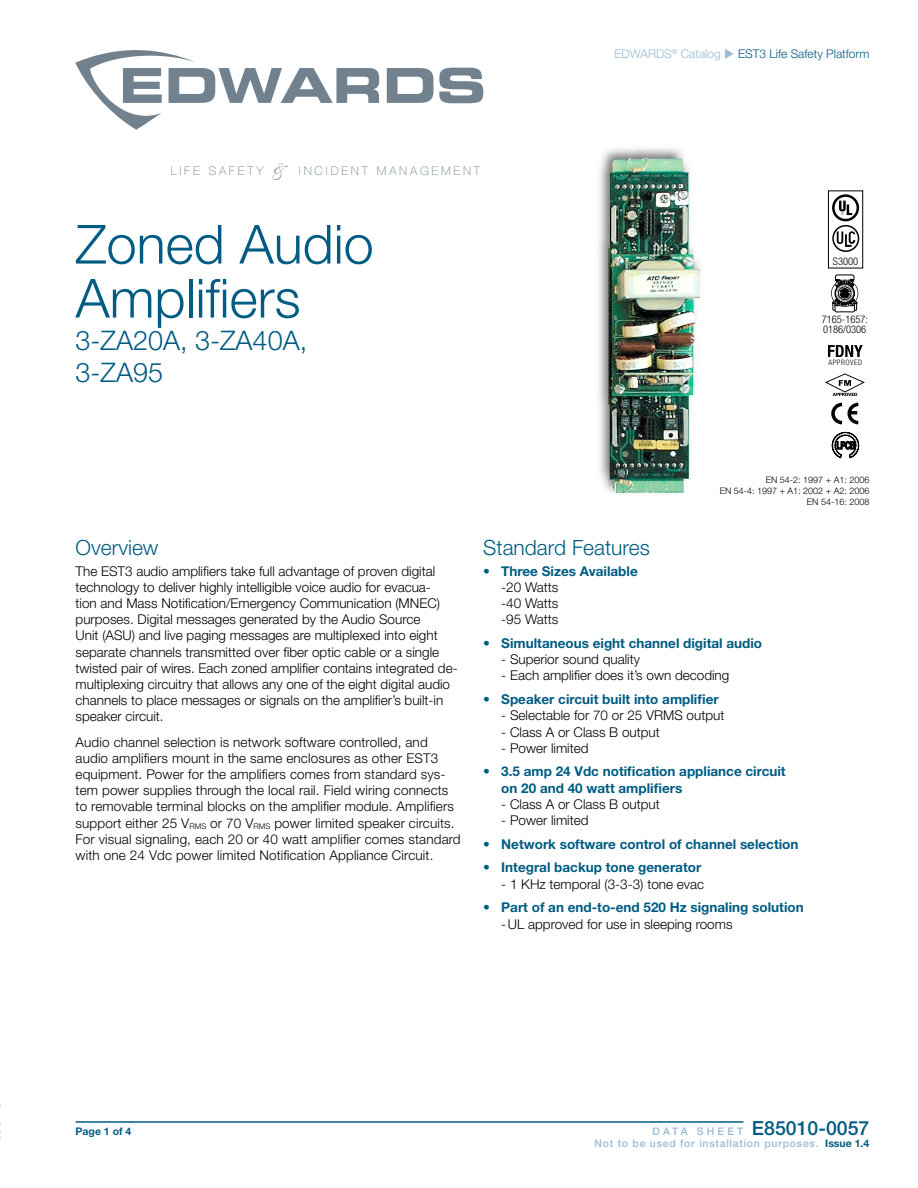
<style>
.page{position:relative;width:918px;height:1188px;background:#fff}
.page>*{position:absolute;margin:0;border:0;box-sizing:border-box;transform-origin:0 0}
.t1{font:300 54px/54px "Helvetica Neue LT Std";color:#005c83}
.t2{font:300 27px/32.4px "Helvetica Neue LT Std";color:#005c83}
.t3{font:300 21px "Helvetica Neue LT Std";color:#005c83}
.t4{font:500 19.5px "Helvetica Neue LT Std";color:#005c83}
.t5{font:300 13.5px/16.2px "Helvetica Neue LT Std";color:#000}
.t6{font:700 13.5px/16.2px "Helvetica Neue LT Std";color:#005c83}
.t7{font:300 12px "Helvetica Neue LT Std";color:#005c83}
.t8{font:100 12px "Helvetica Neue LT Std";letter-spacing:.23em;color:#71818e}
.t9{font:500 10.5px "Helvetica Neue LT Std";letter-spacing:.07em;color:#97bbd2}
.t10{font:300 condensed 10.5px/10.5px "Helvetica Neue LT Std";color:#000}
.t11{font:700 10.5px "Helvetica Neue LT Std";color:#005c83}
.t12{font:300 9px/10.8px "Helvetica Neue LT Std";color:#000;text-align:right}
.t13{font:300 condensed 7.5px "Helvetica Neue LT Std";letter-spacing:.08em;color:#000}
.s1{font-family:"Shelley Volante BT";font-weight:400;font-size:19.5px}
.s2{color:#97bbd2}
.s3{font-size:10.5px;color:#97bbd2}
.s4{font-weight:700;color:#005c83}
</style>
<div class="page">
<hr style="left:76px;top:1121px;width:667px;height:2px;background:#005c83">
<svg style="left:75px;top:50px;width:408px;height:80px"></svg>
<div style="left:831px;top:280px;width:27px;height:27px;border:1px solid #000;border-radius:50%"></div>
<svg style="left:832px;top:275px;width:25px;height:38px"></svg>
<div style="left:835px;top:283px;width:20px;height:20px;border:1px solid #000;border-radius:50%"></div>
<div style="left:835px;top:284px;width:19px;height:19px;border:1px solid #000;border-radius:50%"></div>
<svg style="left:832px;top:194px;width:27px;height:58px"></svg>
<div style="left:828px;top:190px;width:35px;height:78px;border:1px solid #000"></div>
<svg style="left:828px;top:345px;width:35px;height:12px"></svg>
<svg style="left:825px;top:373px;width:40px;height:23px"></svg>
<svg style="left:831px;top:403px;width:28px;height:22px"></svg>
<img style="left:598px;top:148px;width:103px;height:346px">
<svg style="left:832px;top:432px;width:27px;height:26px"></svg>
<p class="t8" style="left:171px;top:164px;width:311px">LIFE SAFETY <span class="s1">&amp;</span> INCIDENT MANAGEMENT</p>
<h1 class="t1" style="left:76px;top:216px;width:300px">Zoned Audio<br>Amplifiers</h1>
<h2 class="t2" style="left:76px;top:324px;width:233px">3-ZA20A, 3-ZA40A,<br>3-ZA95</h2>
<p class="t7" style="left:615px;top:47px;width:256px"><span class="s2">EDWARDS</span><sup>®</sup> <span class="s2">Catalog</span> <span class="s2">◆</span> EST3 Life Safety Platform</p>
<p class="t10" style="left:833px;top:256px;width:27px">S3000</p>
<p class="t10" style="left:822px;top:314px;width:48px">7165-1657:<br>0186/0306</p>
<p class="t13" style="left:828px;top:358px;width:35px">APPROVED</p>
<p class="t12" style="left:720px;top:474px;width:151px">EN 54-2: 1997 + A1: 2006<br>EN 54-4: 1997 + A1: 2002 + A2: 2006<br>EN 54-16: 2008</p>
<h3 class="t3" style="left:76px;top:535px;width:84px">Overview</h3>
<p class="t5" style="left:76px;top:563px;width:384px">The EST3 audio amplifiers take full advantage of proven digital technology to deliver highly intelligible voice audio for evacua-<br>tion and Mass Notification/Emergency Communication (MNEC) purposes. Digital messages generated by the Audio Source<br>Unit (ASU) and live paging messages are multiplexed into eight separate channels transmitted over fiber optic cable or a single twisted pair of wires. Each zoned amplifier contains integrated de&shy;multiplexing circuitry that allows any one of the eight digital audio channels to place messages or signals on the amplifier’s built-in speaker circuit.</p>
<p class="t5" style="left:76px;top:734px;width:387px">Audio channel selection is network software controlled, and audio amplifiers mount in the same enclosures as other EST3 equipment. Power for the amplifiers comes from standard sys&shy;tem power supplies through the local rail. Field wiring connects to removable terminal blocks on the amplifier module. Amplifiers support either 25 V<sub>RMS</sub> or 70 V<sub>RMS</sub> power limited speaker circuits.<br>For visual signaling, each 20 or 40 watt amplifier comes standard with one 24 Vdc power limited Notification Appliance Circuit.</p>
<h3 class="t3" style="left:483px;top:535px;width:168px">Standard Features</h3>
<p class="t6" style="left:483px;top:562px;width:156px">• Three Sizes Available</p>
<p class="t5" style="left:501px;top:579px;width:58px;text-align:justify">-20 Watts -40 Watts -95 Watts</p>
<p class="t6" style="left:483px;top:635px;width:280px">• Simultaneous eight channel digital audio</p>
<p class="t5" style="left:501px;top:651px;width:140px">- Superior sound quality</p>
<p class="t5" style="left:501px;top:667px;width:230px">- Each amplifier does it’s own decoding</p>
<p class="t6" style="left:483px;top:691px;width:237px">• Speaker circuit built into amplifier</p>
<p class="t5" style="left:501px;top:707px;width:225px">- Selectable for 70 or 25 VRMS output</p>
<p class="t5" style="left:501px;top:723px;width:160px">- Class A or Class B output</p>
<p class="t5" style="left:501px;top:740px;width:89px">- Power limited</p>
<p class="t6" style="left:501px;top:763px;width:286px;text-indent:-18px">• 3.5 amp 24 Vdc notification appliance circuit on 20 and 40 watt amplifiers</p>
<p class="t5" style="left:501px;top:796px;width:160px">- Class A or Class B output</p>
<p class="t5" style="left:501px;top:812px;width:89px">- Power limited</p>
<p class="t6" style="left:483px;top:836px;width:317px">• Network software control of channel selection</p>
<p class="t6" style="left:483px;top:859px;width:219px">• Integral backup tone generator</p>
<p class="t5" style="left:501px;top:875px;width:204px">- 1 KHz temporal (3-3-3) tone evac</p>
<p class="t6" style="left:483px;top:899px;width:322px">• Part of an end-to-end 520 Hz signaling solution</p>
<p class="t5" style="left:501px;top:915px;width:233px">-UL approved for use in sleeping rooms</p>
<p class="t11" style="left:76px;top:1124px;width:57px">Page 1 of 4</p>
<h3 class="t4" style="left:652px;top:1116px;width:219px"><span class="s3">D A T A S H E E T</span> E85010-0057</h3>
<p class="t9" style="left:595px;top:1137px;width:276px">Not to be used for installation purposes. <span class="s4">Issue 1.4</span></p>
</div>
